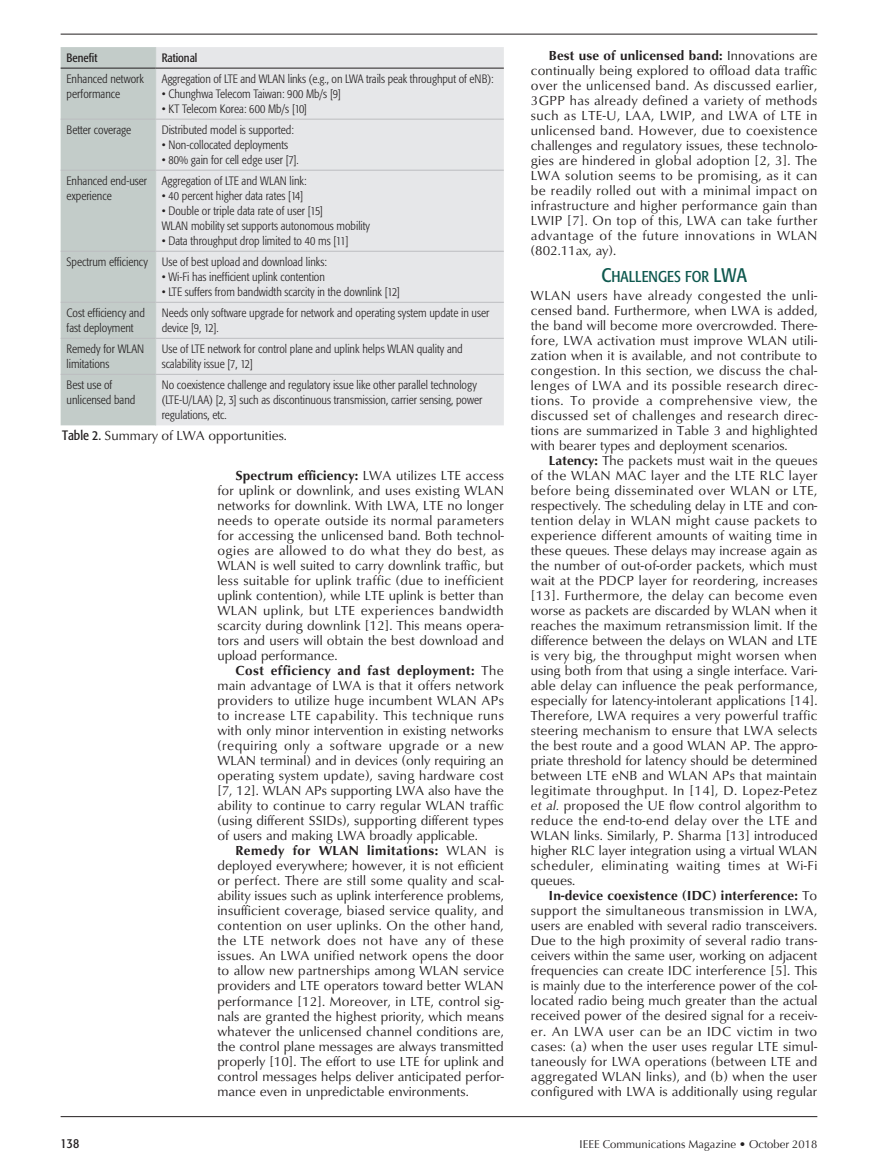
<style>
.page{position:relative;width:878px;height:1175px;background:#fff}
.page>*{position:absolute;margin:0;border:0;box-sizing:border-box;transform-origin:0 0}
.t1{font:15.6px "Formata Condensed SC800";color:#0e584e}
.t2{font:13.5px/15px "Classico URW";letter-spacing:.005em;color:#231f20;text-align:justify}
.t3{font:13.5px "Formata Condensed SC800";color:#231f20}
.t4{font:300 condensed 12px/15px "Formata";color:#231f20}
.t5{font:condensed 12px "Formata";color:#231f20}
.t6{font:11.25px "Optima";color:#231f20}
.s1{font-family:"Formata";font-stretch:condensed}
.s2{font-weight:700}
.s3{font-size:19.5px}
.s4{font-style:italic}
</style>
<div class="page">
<hr style="left:61px;top:34px;width:756px;height:1px;background:#231f20">
<hr style="left:61px;top:1115px;width:756px;height:1px;background:#231f20">
<div style="left:156px;top:47px;width:347px;height:378px;background:#e6e7e9"></div>
<div style="left:61px;top:47px;width:95px;height:378px;background:#c3ccc9"></div>
<hr style="left:155px;top:68px;width:1px;height:51px;background:#c3ccc9">
<hr style="left:155px;top:119px;width:1px;height:51px;background:#c3ccc9">
<hr style="left:155px;top:170px;width:1px;height:81px;background:#c3ccc9">
<hr style="left:155px;top:251px;width:1px;height:51px;background:#c3ccc9">
<hr style="left:155px;top:302px;width:1px;height:36px;background:#c3ccc9">
<hr style="left:155px;top:338px;width:1px;height:36px;background:#c3ccc9">
<hr style="left:155px;top:374px;width:1px;height:51px;background:#c3ccc9">
<hr style="left:61px;top:68px;width:95px;height:1px;background:#231f20">
<hr style="left:156px;top:68px;width:347px;height:1px;background:#231f20">
<hr style="left:61px;top:119px;width:95px;height:1px;background:#bcbdc0">
<hr style="left:156px;top:119px;width:347px;height:1px;background:#bcbdc0">
<hr style="left:61px;top:170px;width:95px;height:1px;background:#bcbdc0">
<hr style="left:156px;top:170px;width:347px;height:1px;background:#bcbdc0">
<hr style="left:61px;top:251px;width:95px;height:1px;background:#bcbdc0">
<hr style="left:156px;top:251px;width:347px;height:1px;background:#bcbdc0">
<hr style="left:61px;top:302px;width:95px;height:1px;background:#bcbdc0">
<hr style="left:156px;top:302px;width:347px;height:1px;background:#bcbdc0">
<hr style="left:61px;top:338px;width:95px;height:1px;background:#bcbdc0">
<hr style="left:156px;top:338px;width:347px;height:1px;background:#bcbdc0">
<hr style="left:61px;top:374px;width:95px;height:1px;background:#bcbdc0">
<hr style="left:156px;top:374px;width:347px;height:1px;background:#bcbdc0">
<p class="t5" style="left:67px;top:51px;width:32px">Benefit</p>
<p class="t5" style="left:162px;top:51px;width:37px">Rational</p>
<p class="t4" style="left:67px;top:72px;width:79px">Enhanced network performance</p>
<p class="t4" style="left:162px;top:72px;width:333px">Aggregation of LTE and WLAN links (e.g., on LWA trails peak throughput of eNB):</p>
<p class="t4" style="left:162px;top:87px;width:180px">• Chunghwa Telecom Taiwan: 900 Mb/s [9]</p>
<p class="t4" style="left:162px;top:102px;width:147px">• KT Telecom Korea: 600 Mb/s [10]</p>
<p class="t4" style="left:67px;top:123px;width:66px">Better coverage</p>
<p class="t4" style="left:162px;top:123px;width:134px">Distributed model is supported:</p>
<p class="t4" style="left:162px;top:138px;width:128px">• Non-collocated deployments</p>
<p class="t4" style="left:162px;top:153px;width:138px">• 80% gain for cell edge user [7].</p>
<p class="t4" style="left:67px;top:174px;width:82px">Enhanced end-user experience</p>
<p class="t4" style="left:162px;top:174px;width:146px">Aggregation of LTE and WLAN link:</p>
<p class="t4" style="left:162px;top:189px;width:143px">• 40 percent higher data rates [14]</p>
<p class="t4" style="left:162px;top:204px;width:210px">• Double or triple data rate of user [15]<br>WLAN mobility set supports autonomous mobility</p>
<p class="t4" style="left:67px;top:231px;width:283px;line-height:21px;text-indent:95px">• Data throughput drop limited to 40 ms [11]<br>Spectrum efficiency Use of best upload and download links:</p>
<p class="t4" style="left:162px;top:270px;width:165px">• Wi-Fi has inefficient uplink contention</p>
<p class="t4" style="left:162px;top:285px;width:240px">• LTE suffers from bandwidth scarcity in the downlink [12]</p>
<p class="t4" style="left:67px;top:306px;width:80px">Cost efficiency and fast deployment</p>
<p class="t4" style="left:162px;top:306px;width:329px">Needs only software upgrade for network and operating system update in user device [9, 12].</p>
<p class="t4" style="left:67px;top:342px;width:79px">Remedy for WLAN limitations</p>
<p class="t4" style="left:162px;top:342px;width:302px">Use of LTE network for control plane and uplink helps WLAN quality and scalability issue [7, 12]</p>
<p class="t4" style="left:67px;top:378px;width:70px">Best use of unlicensed band</p>
<p class="t4" style="left:162px;top:378px;width:322px">No coexistence challenge and regulatory issue like other parallel technology (LTE-U/LAA) [2, 3] such as discontinuous transmission, carrier sensing, power regulations, etc.</p>
<p class="t2" style="left:62px;top:427px;width:226px"><span class="s1">Table 2.</span> Summary of LWA opportunities.</p>
<p class="t2" style="left:217px;top:467px;width:288px;text-indent:18px"><span class="s2">Spectrum efficiency:</span> LWA utilizes LTE access for uplink or downlink, and uses existing WLAN networks for downlink. With LWA, LTE no longer needs to operate outside its normal parameters for accessing the unlicensed band. Both technol&shy;ogies are allowed to do what they do best, as WLAN is well suited to carry downlink traffic, but less suitable for uplink traffic (due to inefficient uplink contention), while LTE uplink is better than WLAN uplink, but LTE experiences bandwidth scarcity during downlink [12]. This means opera&shy;tors and users will obtain the best download and upload performance.</p>
<p class="t2" style="left:217px;top:662px;width:288px;text-indent:18px"><span class="s2">Cost efficiency and fast deployment:</span> The main advantage of LWA is that it offers network providers to utilize huge incumbent WLAN APs to increase LTE capability. This technique runs with only minor intervention in existing networks (requiring only a software upgrade or a new WLAN terminal) and in devices (only requiring an operating system update), saving hardware cost [7, 12]. WLAN APs supporting LWA also have the ability to continue to carry regular WLAN traffic (using different SSIDs), supporting different types of users and making LWA broadly applicable.</p>
<p class="t2" style="left:217px;top:842px;width:288px;text-indent:18px"><span class="s2">Remedy for WLAN limitations:</span> WLAN is deployed everywhere; however, it is not efficient or perfect. There are still some quality and scal&shy;ability issues such as uplink interference problems, insufficient coverage, biased service quality, and contention on user uplinks. On the other hand, the LTE network does not have any of these issues. An LWA unified network opens the door to allow new partnerships among WLAN service providers and LTE operators toward better WLAN performance [12]. Moreover, in LTE, control sig&shy;nals are granted the highest priority, which means whatever the unlicensed channel conditions are, the control plane messages are always transmitted properly [10]. The effort to use LTE for uplink and control messages helps deliver anticipated perfor&shy;mance even in unpredictable environments.</p>
<p class="t2" style="left:530px;top:47px;width:288px;text-indent:18px"><span class="s2">Best use of unlicensed band:</span> Innovations are continually being explored to offload data traffic over the unlicensed band. As discussed earlier, 3GPP has already defined a variety of methods such as LTE-U, LAA, LWIP, and LWA of LTE in unlicensed band. However, due to coexistence challenges and regulatory issues, these technolo&shy;gies are hindered in global adoption [2, 3]. The LWA solution seems to be promising, as it can be readily rolled out with a minimal impact on infrastructure and higher performance gain than LWIP [7]. On top of this, LWA can take further advantage of the future innovations in WLAN (802.11ax, ay).</p>
<p class="t1" style="left:601px;top:267px;width:147px"><span class="s3">C</span>HALLENGES FOR <span class="s3">LWA</span></p>
<p class="t2" style="left:530px;top:287px;width:288px">WLAN users have already congested the unli&shy;censed band. Furthermore, when LWA is added, the band will become more overcrowded. There&shy;fore, LWA activation must improve WLAN utili&shy;zation when it is available, and not contribute to congestion. In this section, we discuss the chal&shy;lenges of LWA and its possible research direc&shy;tions. To provide a comprehensive view, the discussed set of challenges and research direc&shy;tions are summarized in Table 3 and highlighted with bearer types and deployment scenarios.</p>
<p class="t2" style="left:530px;top:452px;width:288px;text-indent:18px"><span class="s2">Latency:</span> The packets must wait in the queues of the WLAN MAC layer and the LTE RLC layer before being disseminated over WLAN or LTE, respectively. The scheduling delay in LTE and con&shy;tention delay in WLAN might cause packets to experience different amounts of waiting time in these queues. These delays may increase again as the number of out-of-order packets, which must wait at the PDCP layer for reordering, increases [13]. Furthermore, the delay can become even worse as packets are discarded by WLAN when it reaches the maximum retransmission limit. If the difference between the delays on WLAN and LTE is very big, the throughput might worsen when using both from that using a single interface. Vari&shy;able delay can influence the peak performance, especially for latency-intolerant applications [14].<br>Therefore, LWA requires a very powerful traffic steering mechanism to ensure that LWA selects the best route and a good WLAN AP. The appro&shy;priate threshold for latency should be determined between LTE eNB and WLAN APs that maintain legitimate throughput. In [14], D. Lopez-Petez <span class="s4">et al.</span> proposed the UE flow control algorithm to reduce the end-to-end delay over the LTE and WLAN links. Similarly, P. Sharma [13] introduced higher RLC layer integration using a virtual WLAN scheduler, eliminating waiting times at Wi-Fi queues.</p>
<p class="t2" style="left:530px;top:887px;width:288px;text-indent:18px"><span class="s2">In-device coexistence (IDC) interference:</span> To support the simultaneous transmission in LWA, users are enabled with several radio transceivers.<br>Due to the high proximity of several radio trans&shy;ceivers within the same user, working on adjacent frequencies can create IDC interference [5]. This is mainly due to the interference power of the col&shy;located radio being much greater than the actual received power of the desired signal for a receiv&shy;er. An LWA user can be an IDC victim in two cases: (a) when the user uses regular LTE simul&shy;taneously for LWA operations (between LTE and aggregated WLAN links), and (b) when the user configured with LWA is additionally using regular</p>
<p class="t3" style="left:61px;top:1134px;width:20px">138</p>
<p class="t6" style="left:579px;top:1137px;width:239px">IEEE Communications Magazine • October 2018</p>
</div>
